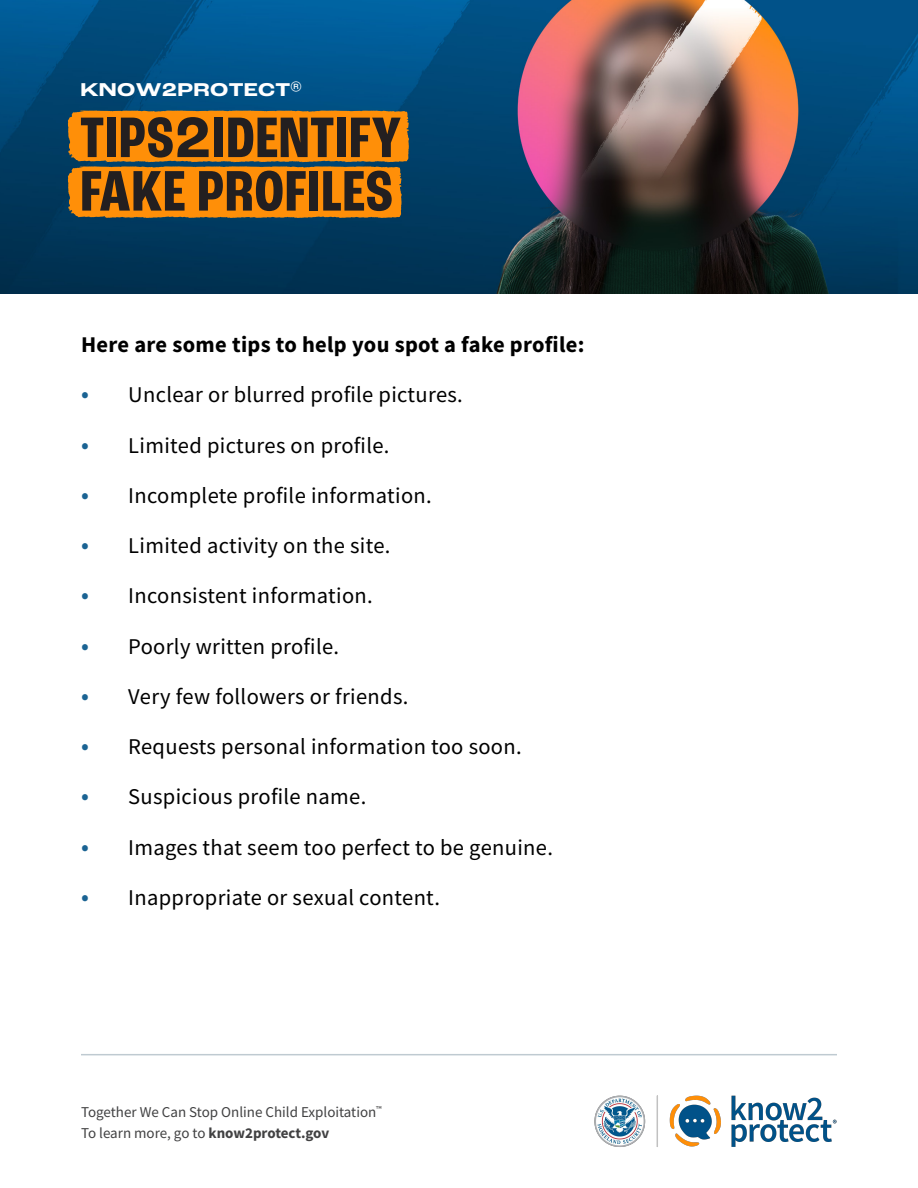
<style>
.page{position:relative;width:918px;height:1188px;background:#fff}
.page>*{position:absolute;margin:0;border:0;box-sizing:border-box;transform-origin:0 0}
.t1{font:700 condensed 60px/53.6px "Roc Grotesk";letter-spacing:.015em;color:#231f20}
.t2{font:22.5px "Source Sans Pro";letter-spacing:.015em;color:#000}
.t3{font:700 22.5px "Source Sans Pro";letter-spacing:.015em;color:#000}
.t4{font:700 expanded 19.5px "Roc Grotesk";letter-spacing:.015em;color:#fff}
.t5{font:15px/21px "Source Sans Pro";color:#414142}
.s1{font-stretch:normal}
.s2{font-size:25.8px;color:#1a6393}
.s3{font-weight:700}
</style>
<div class="page">
<hr style="left:81px;top:1054px;width:756px;height:1px;background:#bfcad1">
<img style="left:0;top:0;width:918px;height:293px">
<svg style="left:68px;top:110px;width:341px;height:108px"></svg>
<img style="left:594px;top:1095px;width:243px;height:52px">
<h1 class="t4" style="left:80px;top:78px;width:223px">KNOW2PROTECT<sup>®</sup></h1>
<h1 class="t1" style="left:80px;top:112px;width:323px">TIPS <span class="s1">2</span>IDENTIFY<br>FAKE PROFILES</h1>
<p class="t3" style="left:81px;top:330px;width:505px">Here are some tips to help you spot a fake profile:</p>
<p class="t2" style="left:81px;top:381px;width:383px"><span class="s2">•</span> Unclear or blurred profile pictures.</p>
<p class="t2" style="left:81px;top:431px;width:310px"><span class="s2">•</span> Limited pictures on profile.</p>
<p class="t2" style="left:81px;top:481px;width:352px"><span class="s2">•</span> Incomplete profile information.</p>
<p class="t2" style="left:81px;top:531px;width:311px"><span class="s2">•</span> Limited activity on the site.</p>
<p class="t2" style="left:81px;top:582px;width:293px"><span class="s2">•</span> Inconsistent information.</p>
<p class="t2" style="left:81px;top:632px;width:260px"><span class="s2">•</span> Poorly written profile.</p>
<p class="t2" style="left:81px;top:682px;width:329px"><span class="s2">•</span> Very few followers or friends.</p>
<p class="t2" style="left:81px;top:732px;width:442px"><span class="s2">•</span> Requests personal information too soon.</p>
<p class="t2" style="left:81px;top:783px;width:287px"><span class="s2">•</span> Suspicious profile name.</p>
<p class="t2" style="left:81px;top:833px;width:474px"><span class="s2">•</span> Images that seem too perfect to be genuine.</p>
<p class="t2" style="left:81px;top:883px;width:361px"><span class="s2">•</span> Inappropriate or sexual content.</p>
<p class="t5" style="left:81px;top:1101px;width:302px">Together We Can Stop Online Child Exploitation<sup>™<br></sup>To learn more, go to <span class="s3">know2protect.gov</span></p>
</div>
